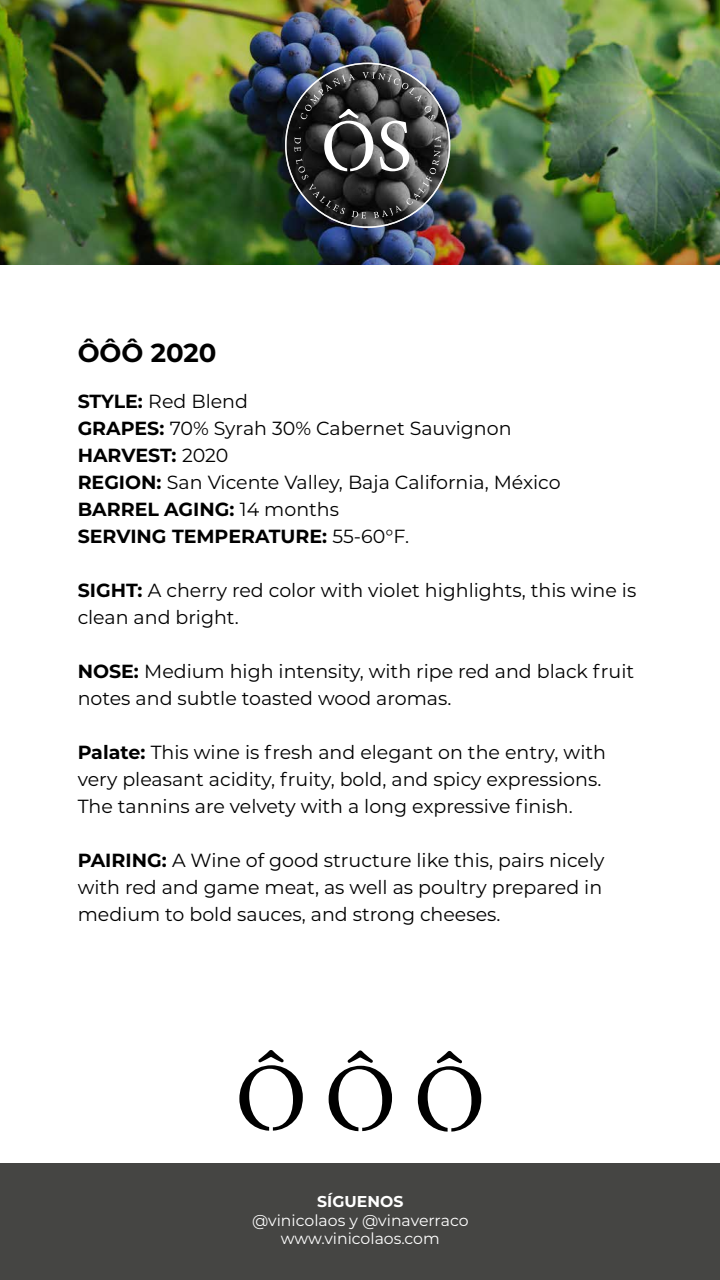
<style>
.page{position:relative;width:720px;height:1280px;background:#fff}
.page>*{position:absolute;margin:0;border:0;box-sizing:border-box;transform-origin:0 0}
.t1{font:700 26px "Montserrat";color:#000}
.t2{font:19px/27px "Montserrat";color:#000}
.t3{font:15.7px/18.5px "Montserrat";color:#fff;text-align:center}
.t4{font:700 15.7px "Montserrat";color:#fff}
.s1{font-weight:700}
</style>
<div class="page">
<div style="left:0;top:1163px;width:720px;height:117px;background:#454543"></div>
<svg style="left:418px;top:1051px;width:63px;height:81px"></svg>
<svg style="left:329px;top:1050px;width:63px;height:81px"></svg>
<svg style="left:239px;top:1050px;width:64px;height:81px"></svg>
<img style="left:0;top:0;width:720px;height:265px">
<svg style="left:285px;top:63px;width:165px;height:165px;background:#484b4e"></svg>
<h1 class="t1" style="left:78px;top:334px;width:140px">ÔÔÔ 2020</h1>
<p class="t2" style="left:78px;top:387px;width:485px"><span class="s1">STYLE:</span> Red Blend<br><span class="s1">GRAPES:</span> 70% Syrah 30% Cabernet Sauvignon<br><span class="s1">HARVEST:</span> 2020<br><span class="s1">REGION:</span> San Vicente Valley, Baja California, México<br><span class="s1">BARREL AGING:</span> 14 months<br><span class="s1">SERVING TEMPERATURE:</span> 55-60°F.</p>
<p class="t2" style="left:78px;top:576px;width:560px"><span class="s1">SIGHT:</span> A cherry red color with violet highlights, this wine is clean and bright.</p>
<p class="t2" style="left:78px;top:657px;width:558px"><span class="s1">NOSE:</span> Medium high intensity, with ripe red and black fruit notes and subtle toasted wood aromas.</p>
<p class="t2" style="left:78px;top:738px;width:530px"><span class="s1">Palate:</span> This wine is fresh and elegant on the entry, with very pleasant acidity, fruity, bold, and spicy expressions.<br>The tannins are velvety with a long expressive finish.</p>
<p class="t2" style="left:78px;top:846px;width:528px"><span class="s1">PAIRING:</span> A Wine of good structure like this, pairs nicely with red and game meat, as well as poultry prepared in medium to bold sauces, and strong cheeses.</p>
<p class="t4" style="left:317px;top:1190px;width:88px">SÍGUENOS</p>
<p class="t3" style="left:252px;top:1210px;width:218px">@vinicolaos y @vinaverraco www.vinicolaos.com</p>
</div>
